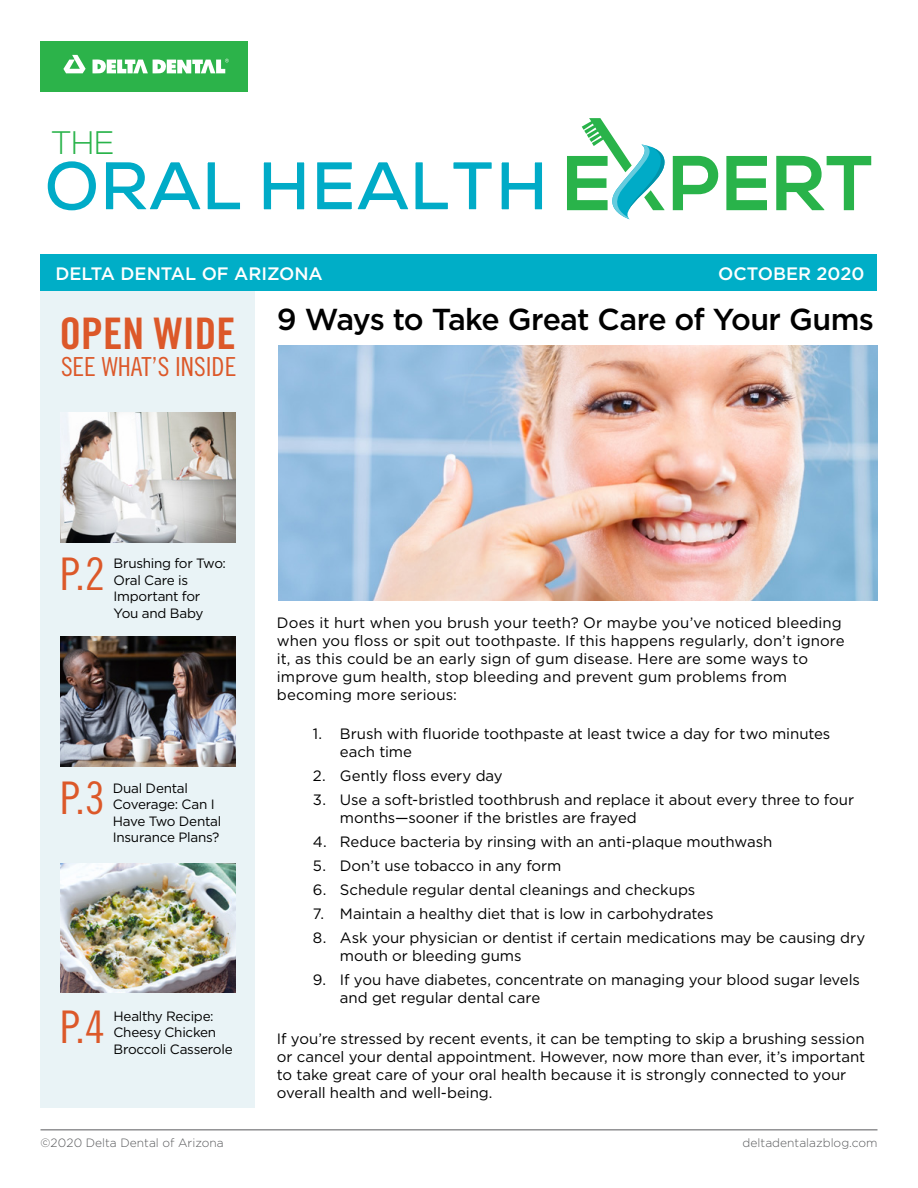
<style>
.page{position:relative;width:918px;height:1188px;background:#fff}
.page>*{position:absolute;margin:0;border:0;box-sizing:border-box;transform-origin:0 0}
.t1{font:700 69.75px "Nexa";letter-spacing:.02em;color:#00abc7}
.t2{font:45px "Trade Gothic LT Std Cn 18";color:#dc5829}
.t3{font:43.5px "Trade Gothic LT Std Bd Cn 20";color:#dc5829}
.t4{font:300 32.55px "Nexa";color:#29b34a}
.t5{font:500 30.3px "Gotham";letter-spacing:-.03em;color:#000}
.t6{font:26.25px "Trade Gothic LT Std Cn 18";color:#dc5829}
.t7{font:500 18px "Gotham";color:#fff}
.t8{font:15px/18px "Gotham";letter-spacing:-.005em;color:#000}
.t9{font:13.5px/16.5px "Gotham";letter-spacing:-.02em;color:#000}
.t10{font:300 12px "Gotham";color:#58595b}
</style>
<div class="page">
<svg style="left:776px;top:156px;width:95px;height:54px"></svg>
<svg style="left:567px;top:118px;width:200px;height:101px"></svg>
<div style="left:40px;top:276px;width:215px;height:832px;background:#e9f3f6"></div>
<img style="left:60px;top:413px;width:176px;height:129px">
<img style="left:60px;top:637px;width:176px;height:129px">
<img style="left:60px;top:863px;width:176px;height:130px">
<img style="left:278px;top:345px;width:599px;height:255px">
<div style="left:41px;top:41px;width:207px;height:51px;background:#2cb34a"></div>
<svg style="left:63px;top:55px;width:23px;height:18px"></svg>
<svg style="left:93px;top:59px;width:136px;height:15px"></svg>
<div style="left:40px;top:254px;width:838px;height:37px;background:#00aec7"></div>
<hr style="left:40px;top:1129px;width:838px;height:1px;background:#58595b">
<h3 class="t4" style="left:52px;top:124px;width:64px">THE</h3>
<h1 class="t1" style="left:46px;top:146px;width:504px">ORAL HEALTH</h1>
<p class="t7" style="left:55px;top:262px;width:269px">DELTA DENTAL OF ARIZONA</p>
<p class="t7" style="left:718px;top:262px;width:148px">OCTOBER 2020</p>
<h3 class="t3" style="left:60px;top:307px;width:178px">OPEN WIDE</h3>
<h3 class="t6" style="left:61px;top:351px;width:177px">SEE WHAT’S INSIDE</h3>
<h3 class="t5" style="left:277px;top:299px;width:599px">9 Ways to Take Great Care of Your Gums</h3>
<h2 class="t2" style="left:60px;top:547px;width:46px">P.2</h2>
<p class="t9" style="left:113px;top:555px;width:114px">Brushing for Two:<br>Oral Care is<br>Important for<br>You and Baby</p>
<p class="t8" style="left:277px;top:613px;width:569px">Does it hurt when you brush your teeth? Or maybe you’ve noticed bleeding when you floss or spit out toothpaste. If this happens regularly, don’t ignore it, as this could be an early sign of gum disease. Here are some ways to improve gum health, stop bleeding and prevent gum problems from becoming more serious:</p>
<h2 class="t2" style="left:60px;top:771px;width:46px">P.3</h2>
<p class="t9" style="left:113px;top:779px;width:110px">Dual Dental<br>Coverage: Can I<br>Have Two Dental<br>Insurance Plans?</p>
<p class="t8" style="left:340px;top:724px;width:492px;text-indent:-27px">1. Brush with fluoride toothpaste at least twice a day for two minutes each time</p>
<p class="t8" style="left:313px;top:766px;width:191px">2. Gently floss every day</p>
<p class="t8" style="left:340px;top:790px;width:516px;text-indent:-27px">3. Use a soft-bristled toothbrush and replace it about every three to four months—sooner if the bristles are frayed</p>
<p class="t8" style="left:313px;top:832px;width:461px">4. Reduce bacteria by rinsing with an anti-plaque mouthwash</p>
<p class="t8" style="left:313px;top:856px;width:250px">5. Don’t use tobacco in any form</p>
<p class="t8" style="left:313px;top:880px;width:384px">6. Schedule regular dental cleanings and checkups</p>
<p class="t8" style="left:313px;top:904px;width:402px">7. Maintain a healthy diet that is low in carbohydrates</p>
<p class="t8" style="left:340px;top:928px;width:527px;text-indent:-27px">8. Ask your physician or dentist if certain medications may be causing dry mouth or bleeding gums</p>
<p class="t8" style="left:340px;top:970px;width:522px;text-indent:-27px">9. If you have diabetes, concentrate on managing your blood sugar levels and get regular dental care</p>
<h2 class="t2" style="left:60px;top:1000px;width:46px">P.4</h2>
<p class="t9" style="left:113px;top:1008px;width:121px">Healthy Recipe:<br>Cheesy Chicken<br>Broccoli Casserole</p>
<p class="t8" style="left:277px;top:1030px;width:590px">If you’re stressed by recent events, it can be tempting to skip a brushing session or cancel your dental appointment. However, now more than ever, it’s important to take great care of your oral health because it is strongly connected to your overall health and well-being.</p>
<p class="t10" style="left:40px;top:1135px;width:185px">©2020 Delta Dental of Arizona</p>
<p class="t10" style="left:743px;top:1135px;width:136px">deltadentalazblog.com</p>
</div>
